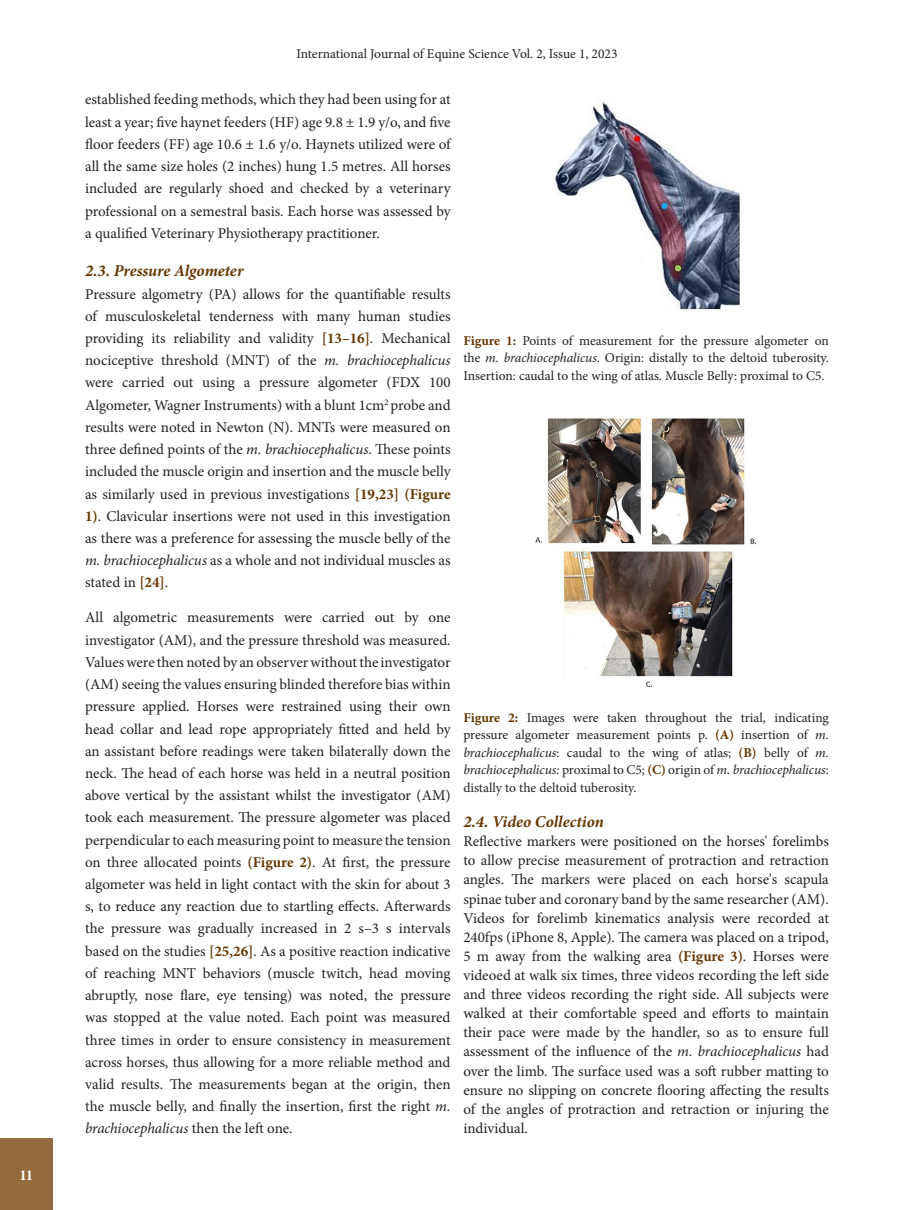
<style>
.page{position:relative;width:914px;height:1210px;background:#fff}
.page>*{position:absolute;margin:0;border:0;box-sizing:border-box;transform-origin:0 0}
.t1{font:italic 700 16.5px "Minion Pro";color:#643501}
.t2{font:15px/22.2px "Minion Pro";color:#231f20;text-align:justify}
.t3{font:700 15px "Minion Pro";color:#fff}
.Figure_Caption_one_c{font:13.5px/17.5px "Minion Pro";color:#231f20;text-align:justify}
.s1{font-weight:700;color:#643501}
.s2{font-style:italic}
</style>
<div class="page">
<div style="left:0;top:1138px;width:53px;height:72px;background:#946b3c"></div>
<img style="left:555px;top:102px;width:185px;height:208px">
<img style="left:535px;top:416px;width:222px;height:271px">
<p class="t3" style="left:20px;top:1164px;width:15px">11</p>
<p class="Figure_Caption_one_c" style="left:296px;top:45px;width:323px">International Journal of Equine Science Vol. 2, Issue 1, 2023</p>
<p class="t2" style="left:85px;top:89px;width:367px">established feeding methods, which they had been using for at least a year; five haynet feeders (HF) age 9.8 ± 1.9 y/o, and five floor feeders (FF) age 10.6 ± 1.6 y/o. Haynets utilized were of all the same size holes (2 inches) hung 1.5 metres. All horses included are regularly shoed and checked by a veterinary professional on a semestral basis. Each horse was assessed by a qualified Veterinary Physiotherapy practitioner.</p>
<p class="t1" style="left:85px;top:259px;width:160px">2.3. Pressure Algometer</p>
<p class="t2" style="left:85px;top:283px;width:367px">Pressure algometry (PA) allows for the quantifiable results of musculoskeletal tenderness with many human studies providing its reliability and validity <span class="s1">[13–16]</span>. Mechanical nociceptive threshold (MNT) of the <span class="s2">m. brachiocephalicus </span>were carried out using a pressure algometer (FDX 100<br>Algometer, Wagner Instruments) with a blunt 1cm<sup>2</sup> probe and results were noted in Newton (N). MNTs were measured on three defined points of the <span class="s2">m. brachiocephalicus</span>. These points included the muscle origin and insertion and the muscle belly as similarly used in previous investigations <span class="s1">[19,23] (Figure 1)</span>. Clavicular insertions were not used in this investigation as there was a preference for assessing the muscle belly of the <span class="s2">m. brachiocephalicus</span> as a whole and not individual muscles as stated in <span class="s1">[24]</span>.</p>
<p class="t2" style="left:85px;top:606px;width:367px">All algometric measurements were carried out by one investigator (AM), and the pressure threshold was measured.<br>Values were then noted by an observer without the investigator (AM) seeing the values ensuring blinded therefore bias within pressure applied. Horses were restrained using their own head collar and lead rope appropriately fitted and held by an assistant before readings were taken bilaterally down the neck. The head of each horse was held in a neutral position above vertical by the assistant whilst the investigator (AM) took each measurement. The pressure algometer was placed perpendicular to each measuring point to measure the tension on three allocated points <span class="s1">(Figure 2)</span>. At first, the pressure algometer was held in light contact with the skin for about 3 s, to reduce any reaction due to startling effects. Afterwards the pressure was gradually increased in 2 s–3 s intervals based on the studies <span class="s1">[25,26]</span>. As a positive reaction indicative of reaching MNT behaviors (muscle twitch, head moving abruptly, nose flare, eye tensing) was noted, the pressure was stopped at the value noted. Each point was measured three times in order to ensure consistency in measurement across horses, thus allowing for a more reliable method and valid results. The measurements began at the origin, then the muscle belly, and finally the insertion, first the right <span class="s2">m. brachiocephalicus</span> then the left one.</p>
<p class="Figure_Caption_one_c" style="left:463px;top:332px;width:367px"><span class="s1">Figure 1:</span> Points of measurement for the pressure algometer on the <span class="s2">m. brachiocephalicus.</span> Origin: distally to the deltoid tuberosity.<br>Insertion: caudal to the wing of atlas. Muscle Belly: proximal to C5.</p>
<p class="Figure_Caption_one_c" style="left:463px;top:708px;width:367px"><span class="s1">Figure 2:</span> Images were taken throughout the trial, indicating pressure algometer measurement points p. <span class="s1">(A)</span> insertion of <span class="s2">m. brachiocephalicus</span>: caudal to the wing of atlas; <span class="s1">(B)</span> belly of <span class="s2">m. brachiocephalicus:</span> proximal to C5; <span class="s1">(C)</span> origin of <span class="s2">m. brachiocephalicus</span>: distally to the deltoid tuberosity.</p>
<p class="t1" style="left:463px;top:810px;width:142px">2.4. Video Collection</p>
<p class="t2" style="left:463px;top:832px;width:367px;line-height:19px">Reflective markers were positioned on the horses' forelimbs to allow precise measurement of protraction and retraction angles. The markers were placed on each horse's scapula spinae tuber and coronary band by the same researcher (AM).<br>Videos for forelimb kinematics analysis were recorded at 240fps (iPhone 8, Apple). The camera was placed on a tripod, 5 m away from the walking area <span class="s1">(Figure 3)</span>. Horses were videoed at walk six times, three videos recording the left side and three videos recording the right side. All subjects were walked at their comfortable speed and efforts to maintain their pace were made by the handler, so as to ensure full assessment of the influence of the <span class="s2">m. brachiocephalicus</span> had over the limb. The surface used was a soft rubber matting to ensure no slipping on concrete flooring affecting the results of the angles of protraction and retraction or injuring the individual.</p>
</div>
